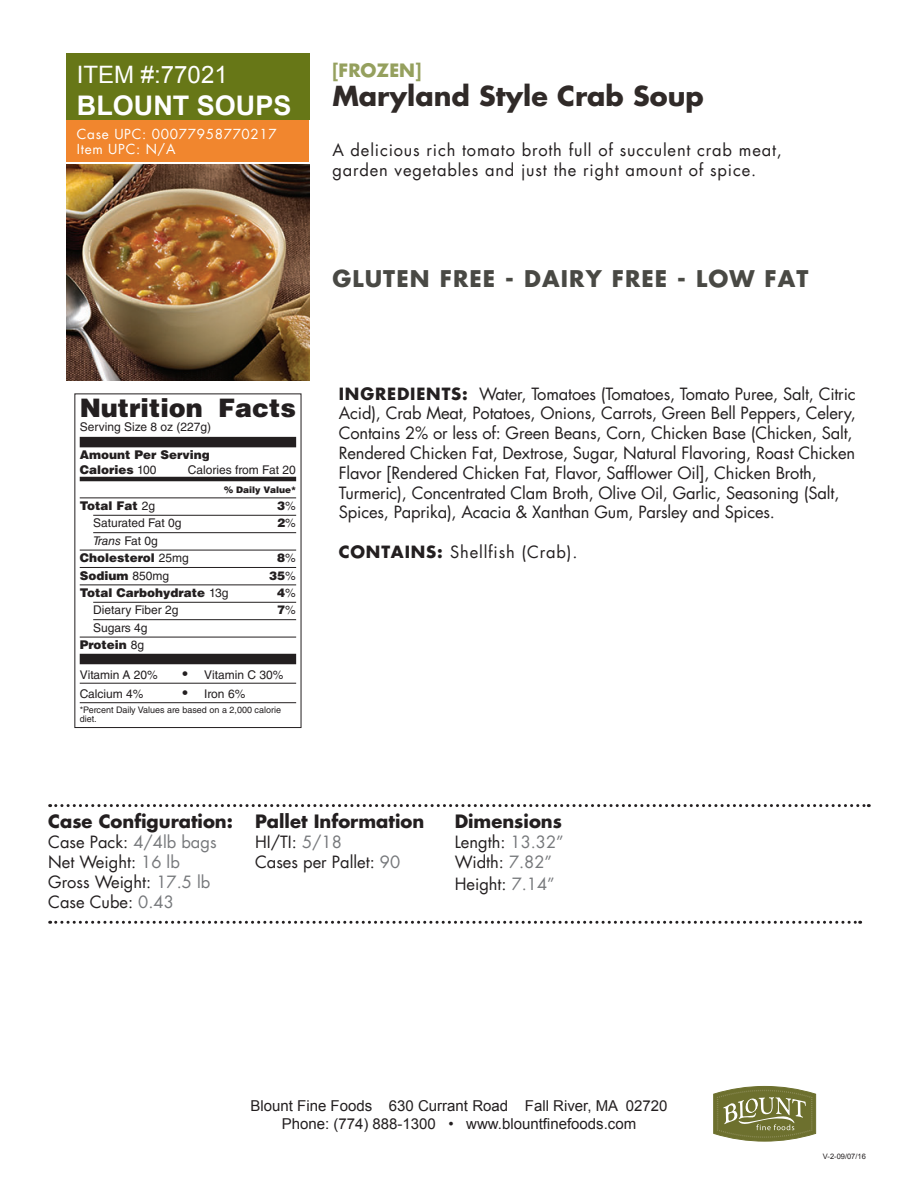
<style>
.page{position:relative;width:918px;height:1188px;background:#fff}
.page>*{position:absolute;margin:0;border:0;box-sizing:border-box;transform-origin:0 0}
.t1{font:700 27px "Futura";color:#302a28}
.t2{font:700 27px "Arial";color:#fff}
.t3{font:900 25.5px "Helvetica LT Std";color:#231f20}
.t4{font:24px "Arial";color:#fff}
.t5{font:700 22.5px "Futura";letter-spacing:.05em;color:#494944}
.t6{font:700 18px "Futura";color:#231f20}
.t7{font:700 18px "Futura";color:#95a05e}
.t8{font:16.5px/19.8px "Futura";letter-spacing:-.01em;color:#231f20}
.t9{font:16.5px/19.8px "Futura";letter-spacing:.05em;color:#231f20}
.t10{font:15px/18px "Arial";color:#231f20;text-align:center}
.t11{font:13.5px/15px "Futura";letter-spacing:.05em;color:#fff}
.t12{font:12px/17.4px "Helvetica LT Std";color:#231f20;text-align:right}
.t13{font:900 12px/14.4px "Helvetica LT Std";color:#231f20}
.t14{font:9px/9px "Helvetica LT Std";color:#231f20}
.t15{font:900 9px "Helvetica LT Std";color:#231f20}
.t16{font:7.5px "Arial";color:#231f20}
.s1{font-weight:400}
.s2{font-weight:400;font-style:italic}
.s3{font-weight:900}
.s4{font-size:15px}
.s5{font-weight:700}
.s6{color:#76787b}
</style>
<div class="page">
<div style="left:66px;top:54px;width:243px;height:66px;background:#677717"></div>
<img style="left:66px;top:164px;width:243px;height:216px">
<svg style="left:713px;top:1086px;width:103px;height:55px;background:#898c57"></svg>
<div style="left:66px;top:120px;width:243px;height:41px;background:#f1862e"></div>
<svg style="left:50px;top:804px;width:819px;height:3px"></svg>
<svg style="left:50px;top:921px;width:811px;height:3px"></svg>
<div style="left:80px;top:437px;width:216px;height:10px;background:#231f20"></div>
<hr style="left:80px;top:477px;width:216px;height:4px;background:#231f20">
<hr style="left:80px;top:498px;width:216px;height:1px;background:#231f20">
<hr style="left:93px;top:515px;width:203px;height:1px;background:#231f20">
<hr style="left:93px;top:532px;width:203px;height:1px;background:#231f20">
<hr style="left:80px;top:550px;width:216px;height:1px;background:#231f20">
<hr style="left:80px;top:567px;width:216px;height:1px;background:#231f20">
<hr style="left:80px;top:585px;width:216px;height:1px;background:#231f20">
<hr style="left:93px;top:602px;width:203px;height:1px;background:#231f20">
<hr style="left:93px;top:619px;width:203px;height:1px;background:#231f20">
<hr style="left:80px;top:637px;width:216px;height:1px;background:#231f20">
<div style="left:80px;top:654px;width:216px;height:10px;background:#231f20"></div>
<hr style="left:80px;top:683px;width:216px;height:1px;background:#231f20">
<hr style="left:80px;top:702px;width:216px;height:1px;background:#231f20">
<h3 class="t4" style="left:77px;top:58px;width:152px">ITEM #:77021</h3>
<h1 class="t2" style="left:77px;top:87px;width:216px">BLOUNT SOUPS</h1>
<p class="t11" style="left:77px;top:126px;width:202px">Case UPC: 00077958770217<br>Item UPC: N/A</p>
<p class="t7" style="left:332px;top:57px;width:91px">[FROZEN]</p>
<h1 class="t1" style="left:332px;top:77px;width:373px">Maryland Style Crab Soup</h1>
<p class="t9" style="left:332px;top:140px;width:451px">A delicious rich tomato broth full of succulent crab meat, garden vegetables and just the right amount of spice.</p>
<h3 class="t5" style="left:332px;top:262px;width:478px">GLUTEN FREE - DAIRY FREE - LOW FAT</h3>
<h2 class="t3" style="left:80px;top:391px;width:218px">Nutrition Facts</h2>
<p class="t12" style="left:80px;top:419px;width:133px">Serving Size 8 oz (227g)</p>
<p class="t13" style="left:80px;top:448px;width:132px">Amount Per Serving<br>Calories <span class="s1">100</span></p>
<p class="t12" style="left:188px;top:461px;width:109px">Calories from Fat 20</p>
<p class="t15" style="left:224px;top:484px;width:74px">% Daily Value*</p>
<p class="t13" style="left:80px;top:498px;width:77px">Total Fat <span class="s1">2g</span></p>
<p class="t13" style="left:277px;top:498px;width:20px">3<span class="s1">%</span></p>
<p class="t12" style="left:93px;top:515px;width:90px">Saturated Fat 0g</p>
<p class="t13" style="left:277px;top:516px;width:20px">2<span class="s1">%</span></p>
<p class="t13" style="left:80px;top:532px;width:111px;line-height:17.4px;text-indent:14px"><span class="s2">Trans</span> <span class="s1">Fat 0g<br></span>Cholesterol <span class="s1">25mg</span></p>
<p class="t13" style="left:277px;top:550px;width:20px">8<span class="s1">%</span></p>
<p class="t13" style="left:80px;top:568px;width:91px">Sodium <span class="s1">850mg</span></p>
<p class="t13" style="left:269px;top:568px;width:28px">35<span class="s1">%</span></p>
<p class="t13" style="left:80px;top:585px;width:150px">Total Carbohydrate <span class="s1">13g</span></p>
<p class="t13" style="left:277px;top:585px;width:20px">4<span class="s1">%</span></p>
<p class="t12" style="left:93px;top:602px;width:87px">Dietary Fiber 2g</p>
<p class="t13" style="left:277px;top:603px;width:20px">7<span class="s1">%</span></p>
<p class="t12" style="left:80px;top:619px;width:69px">Sugars 4g<br><span class="s3">Protein</span> 8g</p>
<p class="t12" style="left:80px;top:666px;width:79px">Vitamin A 20%</p>
<p class="t12" style="left:182px;top:666px;width:102px"><span class="s4">•</span> Vitamin C 30%</p>
<p class="t12" style="left:80px;top:685px;width:65px">Calcium 4%</p>
<p class="t12" style="left:182px;top:685px;width:64px"><span class="s4">•</span> Iron 6%</p>
<p class="t14" style="left:80px;top:705px;width:203px">*Percent Daily Values are based on a 2,000 calorie diet.</p>
<p class="t8" style="left:339px;top:383px;width:518px"><span class="s5">INGREDIENTS:</span> Water, Tomatoes (Tomatoes, Tomato Puree, Salt, Citric Acid), Crab Meat, Potatoes, Onions, Carrots, Green Bell Peppers, Celery, Contains 2% or less of: Green Beans, Corn, Chicken Base (Chicken, Salt, Rendered Chicken Fat, Dextrose, Sugar, Natural Flavoring, Roast Chicken Flavor [Rendered Chicken Fat, Flavor, Safflower Oil], Chicken Broth, Turmeric), Concentrated Clam Broth, Olive Oil, Garlic, Seasoning (Salt, Spices, Paprika), Acacia &amp; Xanthan Gum, Parsley and Spices.</p>
<p class="t9" style="left:339px;top:542px;width:240px"><span class="s5">CONTAINS:</span> Shellfish (Crab).</p>
<p class="t6" style="left:48px;top:809px;width:186px">Case Configuration:</p>
<p class="t8" style="left:48px;top:832px;width:170px">Case Pack: <span class="s6">4/4lb bags<br></span>Net Weight: <span class="s6">16 lb<br></span>Gross Weight: <span class="s6">17.5 lb<br></span>Case Cube: <span class="s6">0.43</span></p>
<p class="t6" style="left:255px;top:809px;width:171px">Pallet Information</p>
<p class="t8" style="left:255px;top:832px;width:147px">HI/TI: <span class="s6">5/18<br></span>Cases per Pallet: <span class="s6">90</span></p>
<p class="t6" style="left:455px;top:809px;width:109px">Dimensions</p>
<p class="t8" style="left:455px;top:832px;width:111px">Length: <span class="s6">13.32”<br></span>Width: <span class="s6">7.82”</span></p>
<p class="t8" style="left:455px;top:873px;width:102px">Height: <span class="s6">7.14”</span></p>
<p class="t10" style="left:251px;top:1096px;width:418px">Blount Fine Foods 630 Currant Road Fall River, MA 02720<br>Phone: (774) 888-1300 • www.blountfinefoods.com</p>
<p class="t16" style="left:823px;top:1151px;width:44px">V-2-09/07/16</p>
</div>
